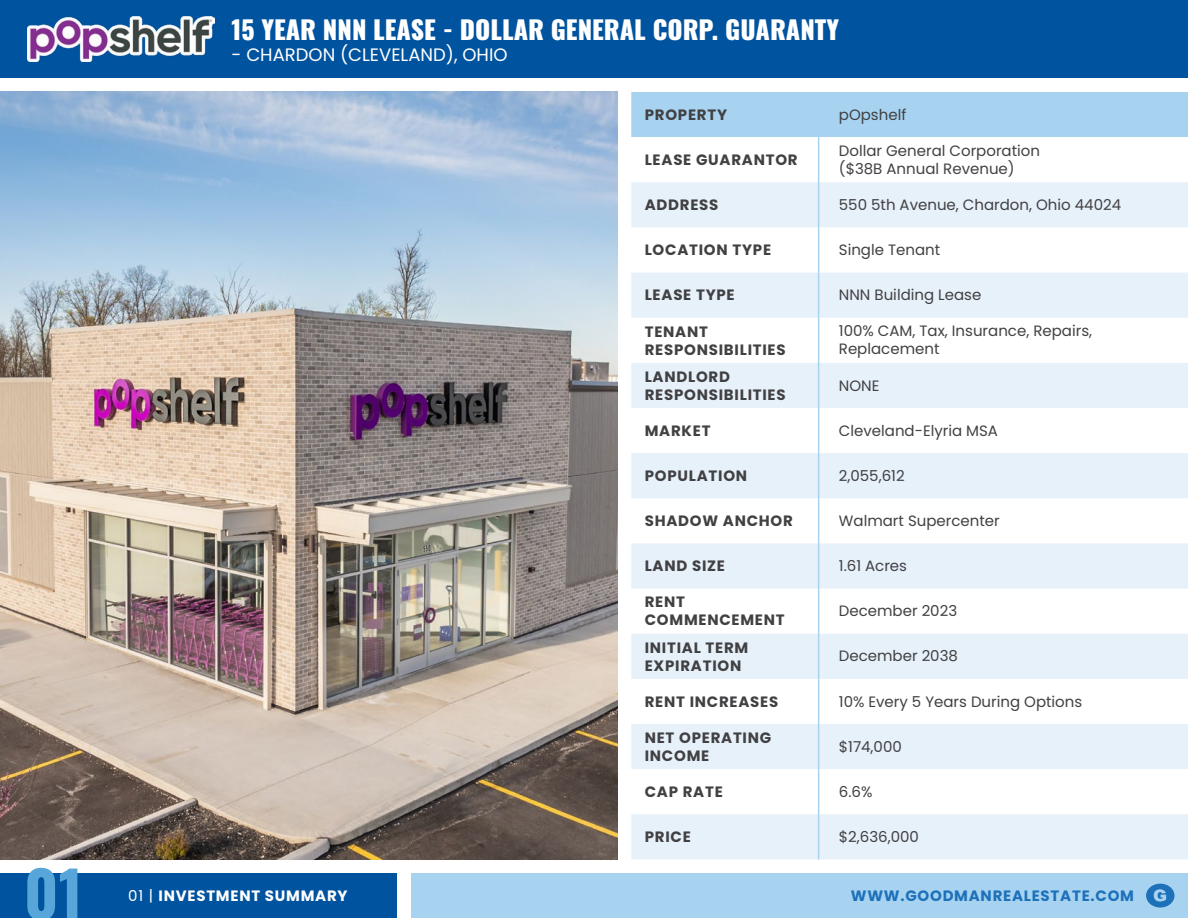
<style>
.page{position:relative;width:1188px;height:918px;background:#fff}
.page>*{position:absolute;margin:0;border:0;box-sizing:border-box;transform-origin:0 0}
.t1{font:700 62.85px "Oswald";color:#58a6d9}
.t2{font:800 25.5px "Oswald";color:#fff}
.t3{font:18px "Poppins";color:#fff}
.t4{font:15px/18px "Poppins";color:#414042}
.t5{font:700 15px/18px "Poppins";letter-spacing:.05em;color:#414042}
.t6{font:700 15px "Poppins";letter-spacing:.05em;color:#1d71b9}
.t7{font:700 15px "Poppins";letter-spacing:.05em;color:#fff}
.s1{font-weight:400}
</style>
<div class="page">
<div style="left:0;top:0;width:1188px;height:78px;background:#00539f"></div>
<div style="left:0;top:873px;width:397px;height:45px;background:#00539f"></div>
<div style="left:411px;top:873px;width:777px;height:45px;background:#a7d3f1"></div>
<svg style="left:1146px;top:884px;width:29px;height:24px"></svg>
<img style="left:27px;top:17px;width:187px;height:45px">
<img style="left:0;top:92px;width:618px;height:768px">
<div style="left:631px;top:92px;width:557px;height:45px;background:#a7d3f1"></div>
<svg style="left:631px;top:182px;width:557px;height:677px;fill:#e7f1fa"></svg>
<hr style="left:818px;top:92px;width:1px;height:45px;background:#a7d3f1">
<hr style="left:818px;top:137px;width:1px;height:45px;background:#a7d3f1">
<hr style="left:818px;top:182px;width:1px;height:45px;background:#a7d3f1">
<hr style="left:818px;top:227px;width:1px;height:46px;background:#a7d3f1">
<hr style="left:818px;top:273px;width:1px;height:45px;background:#a7d3f1">
<hr style="left:818px;top:318px;width:1px;height:45px;background:#a7d3f1">
<hr style="left:818px;top:363px;width:1px;height:45px;background:#a7d3f1">
<hr style="left:818px;top:408px;width:1px;height:45px;background:#a7d3f1">
<hr style="left:818px;top:453px;width:1px;height:45px;background:#a7d3f1">
<hr style="left:818px;top:498px;width:1px;height:45px;background:#a7d3f1">
<hr style="left:818px;top:543px;width:1px;height:46px;background:#a7d3f1">
<hr style="left:818px;top:589px;width:1px;height:45px;background:#a7d3f1">
<hr style="left:818px;top:634px;width:1px;height:45px;background:#a7d3f1">
<hr style="left:818px;top:679px;width:1px;height:45px;background:#a7d3f1">
<hr style="left:818px;top:724px;width:1px;height:45px;background:#a7d3f1">
<hr style="left:818px;top:769px;width:1px;height:45px;background:#a7d3f1">
<hr style="left:818px;top:814px;width:1px;height:45px;background:#a7d3f1">
<h1 class="t1" style="left:24px;top:861px;width:61px">01</h1>
<h2 class="t2" style="left:232px;top:17px;width:609px">15 YEAR NNN LEASE - DOLLAR GENERAL CORP. GUARANTY</h2>
<p class="t3" style="left:232px;top:45px;width:277px">- CHARDON (CLEVELAND), OHIO</p>
<p class="t5" style="left:645px;top:106px;width:84px">PROPERTY</p>
<p class="t4" style="left:839px;top:106px;width:69px">pOpshelf</p>
<p class="t5" style="left:645px;top:151px;width:154px">LEASE GUARANTOR</p>
<p class="t4" style="left:839px;top:142px;width:203px">Dollar General Corporation ($38B Annual Revenue)</p>
<p class="t5" style="left:645px;top:196px;width:75px">ADDRESS</p>
<p class="t4" style="left:839px;top:196px;width:284px">550 5th Avenue, Chardon, Ohio 44024</p>
<p class="t5" style="left:645px;top:241px;width:128px">LOCATION TYPE</p>
<p class="t4" style="left:839px;top:241px;width:103px">Single Tenant</p>
<p class="t5" style="left:645px;top:286px;width:91px">LEASE TYPE</p>
<p class="t4" style="left:839px;top:286px;width:144px">NNN Building Lease</p>
<p class="t5" style="left:645px;top:322px;width:142px">TENANT<br>RESPONSIBILITIES</p>
<p class="t4" style="left:839px;top:322px;width:255px">100% CAM, Tax, Insurance, Repairs,<br>Replacement</p>
<p class="t5" style="left:645px;top:367px;width:142px">LANDLORD<br>RESPONSIBILITIES</p>
<p class="t4" style="left:839px;top:376px;width:42px">NONE</p>
<p class="t5" style="left:645px;top:422px;width:67px">MARKET</p>
<p class="t4" style="left:839px;top:422px;width:161px">Cleveland-Elyria MSA</p>
<p class="t5" style="left:645px;top:467px;width:104px">POPULATION</p>
<p class="t4" style="left:839px;top:467px;width:67px">2,055,612</p>
<p class="t5" style="left:645px;top:512px;width:150px">SHADOW ANCHOR</p>
<p class="t4" style="left:839px;top:512px;width:162px">Walmart Supercenter</p>
<p class="t5" style="left:645px;top:557px;width:82px">LAND SIZE</p>
<p class="t4" style="left:839px;top:557px;width:70px">1.61 Acres</p>
<p class="t5" style="left:645px;top:593px;width:141px">RENT<br>COMMENCEMENT</p>
<p class="t4" style="left:839px;top:602px;width:120px">December 2023</p>
<p class="t5" style="left:645px;top:638px;width:105px">INITIAL TERM<br>EXPIRATION</p>
<p class="t4" style="left:839px;top:647px;width:121px">December 2038</p>
<p class="t5" style="left:645px;top:692px;width:135px">RENT INCREASES</p>
<p class="t4" style="left:839px;top:692px;width:245px">10% Every 5 Years During Options</p>
<p class="t5" style="left:645px;top:729px;width:128px">NET OPERATING<br>INCOME</p>
<p class="t4" style="left:839px;top:738px;width:64px">$174,000</p>
<p class="t5" style="left:645px;top:783px;width:80px">CAP RATE</p>
<p class="t4" style="left:839px;top:783px;width:35px">6.6%</p>
<p class="t5" style="left:645px;top:828px;width:48px">PRICE</p>
<p class="t4" style="left:839px;top:828px;width:82px">$2,636,000</p>
<p class="t7" style="left:128px;top:887px;width:221px"><span class="s1">01 |</span> INVESTMENT SUMMARY</p>
<p class="t6" style="left:851px;top:887px;width:285px">WWW.GOODMANREALESTATE.COM</p>
</div>
